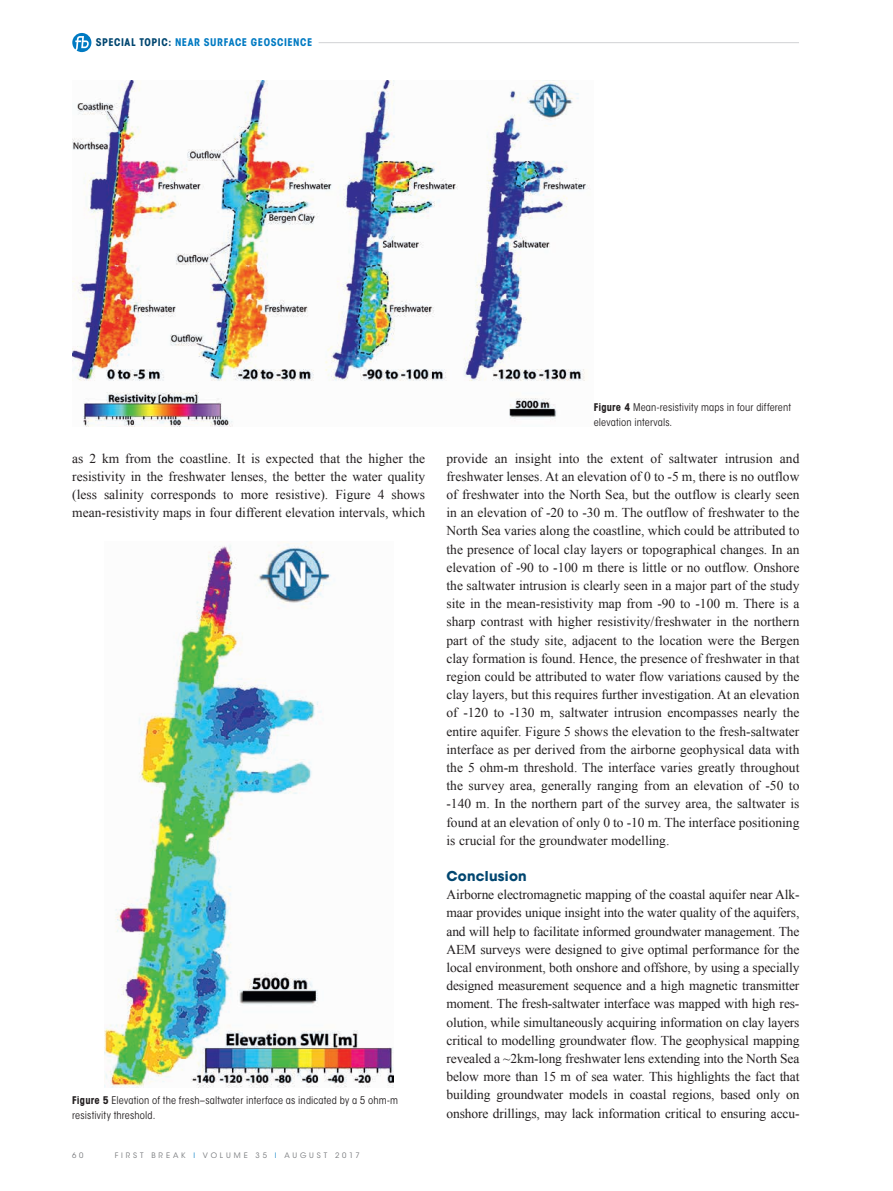
<style>
.page{position:relative;width:893px;height:1191px;background:#fff}
.page>*{position:absolute;margin:0;border:0;box-sizing:border-box;transform-origin:0 0}
.t1{font:13.5px/18.1px "Times New Roman";color:#231f20;text-align:justify}
.t2{font:700 13.5px "ITC Avant Garde Std";letter-spacing:.015em;color:#004670}
.t3{font:condensed 10.5px/15px "ITC Avant Garde Std";letter-spacing:.015em;color:#231f20}
.t4{font:700 condensed 10.5px "ITC Avant Garde Std";letter-spacing:.05em;color:#007ac2}
.t5{font:7.5px "ITC Avant Garde Std";letter-spacing:.385em;color:#787a7d}
.s1{color:#004670}
.s2{font-weight:700}
.s3{color:#1c8acb}
</style>
<div class="page">
<hr style="left:319px;top:42px;width:480px;height:1px;background:#d1d2d4">
<svg style="left:72px;top:33px;width:19px;height:19px"></svg>
<img style="left:72px;top:81px;width:518px;height:345px">
<img style="left:105px;top:542px;width:288px;height:545px">
<p class="t4" style="left:96px;top:36px;width:218px"><span class="s1">SPECIAL TOPIC:</span> NEAR SURFACE GEOSCIENCE</p>
<p class="t1" style="left:72px;top:449px;width:354px">as 2 km from the coastline. It is expected that the higher the resistivity in the freshwater lenses, the better the water quality (less salinity corresponds to more resistive). Figure 4 shows mean-resistivity maps in four different elevation intervals, which</p>
<p class="t3" style="left:72px;top:1092px;width:327px"><span class="s2">Figure 5</span> Elevation of the fresh–saltwater interface as indicated by a 5 ohm-m resistivity threshold.</p>
<p class="t5" style="left:72px;top:1151px;width:13px">6 0</p>
<p class="t5" style="left:115px;top:1151px;width:247px">FIRST BREAK <span class="s3">I</span> VOLUME 35 <span class="s3">I</span> AUGUST 2017</p>
<p class="t3" style="left:594px;top:400px;width:199px"><span class="s2">Figure 4</span> Mean-resistivity maps in four different elevation intervals.</p>
<p class="t1" style="left:446px;top:449px;width:354px">provide an insight into the extent of saltwater intrusion and freshwater lenses. At an elevation of 0 to -5 m, there is no outflow of freshwater into the North Sea, but the outflow is clearly seen in an elevation of -20 to -30 m. The outflow of freshwater to the North Sea varies along the coastline, which could be attributed to the presence of local clay layers or topographical changes. In an elevation of -90 to -100 m there is little or no outflow. Onshore the saltwater intrusion is clearly seen in a major part of the study site in the mean-resistivity map from -90 to -100 m. There is a sharp contrast with higher resistivity/freshwater in the northern part of the study site, adjacent to the location were the Bergen clay formation is found. Hence, the presence of freshwater in that region could be attributed to water flow variations caused by the clay layers, but this requires further investigation. At an elevation of -120 to -130 m, saltwater intrusion encompasses nearly the entire aquifer. Figure 5 shows the elevation to the fresh-saltwater interface as per derived from the airborne geophysical data with the 5 ohm-m threshold. The interface varies greatly throughout the survey area, generally ranging from an elevation of -50 to -140 m. In the northern part of the survey area, the saltwater is found at an elevation of only 0 to -10 m. The interface positioning is crucial for the groundwater modelling.</p>
<p class="t2" style="left:446px;top:867px;width:82px">Conclusion</p>
<p class="t1" style="left:446px;top:885px;width:355px">Airborne electromagnetic mapping of the coastal aquifer near Alk&shy;maar provides unique insight into the water quality of the aquifers, and will help to facilitate informed groundwater management. The AEM surveys were designed to give optimal performance for the local environment, both onshore and offshore, by using a specially designed measurement sequence and a high magnetic transmitter moment. The fresh-saltwater interface was mapped with high res&shy;olution, while simultaneously acquiring information on clay layers critical to modelling groundwater flow. The geophysical mapping revealed a ~2km-long freshwater lens extending into the North Sea below more than 15 m of sea water. This highlights the fact that building groundwater models in coastal regions, based only on onshore drillings, may lack information critical to ensuring accu-</p>
</div>
